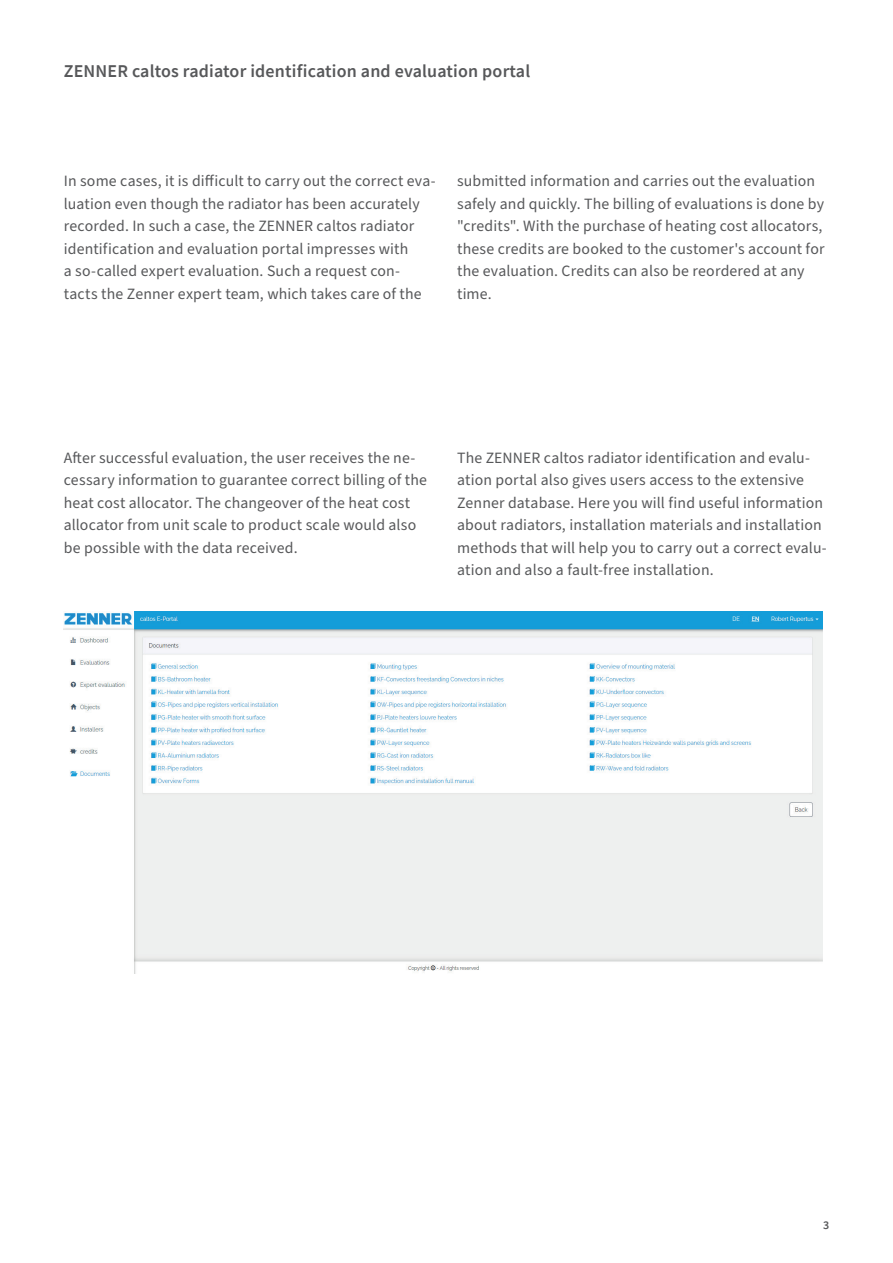
<style>
.page{position:relative;width:893px;height:1263px;background:#fff}
.page>*{position:absolute;margin:0;border:0;box-sizing:border-box;transform-origin:0 0}
.t1{font:600 18px "Source Sans Pro";letter-spacing:.01em;color:#57585a}
.t2{font:15.75px/22.5px "Source Sans Pro";letter-spacing:.01em;color:#57585a}
.t3{font:600 12px "Source Sans Pro";color:#57585a}
</style>
<div class="page">
<img style="left:64px;top:612px;width:758px;height:362px">
<p class="t1" style="left:64px;top:59px;width:468px">ZENNER caltos radiator identification and evaluation portal</p>
<p class="t2" style="left:64px;top:170px;width:374px">In some cases, it is difficult to carry out the correct eva&shy;luation even though the radiator has been accurately recorded. In such a case, the ZENNER caltos radiator identification and evaluation portal impresses with<br>a so-called expert evaluation. Such a request con&shy;tacts the Zenner expert team, which takes care of the</p>
<p class="t2" style="left:457px;top:170px;width:369px">submitted information and carries out the evaluation safely and quickly. The billing of evaluations is done by "credits". With the purchase of heating cost allocators, these credits are booked to the customer's account for the evaluation. Credits can also be reordered at any time.</p>
<p class="t2" style="left:64px;top:447px;width:365px">After successful evaluation, the user receives the ne&shy;cessary information to guarantee correct billing of the heat cost allocator. The changeover of the heat cost allocator from unit scale to product scale would also be possible with the data received.</p>
<p class="t2" style="left:457px;top:447px;width:371px">The ZENNER caltos radiator identification and evalu&shy;ation portal also gives users access to the extensive Zenner database. Here you will find useful information about radiators, installation materials and installation methods that will help you to carry out a correct evalu&shy;ation and also a fault-free installation.</p>
<p class="t3" style="left:823px;top:1217px;width:8px">3</p>
</div>
